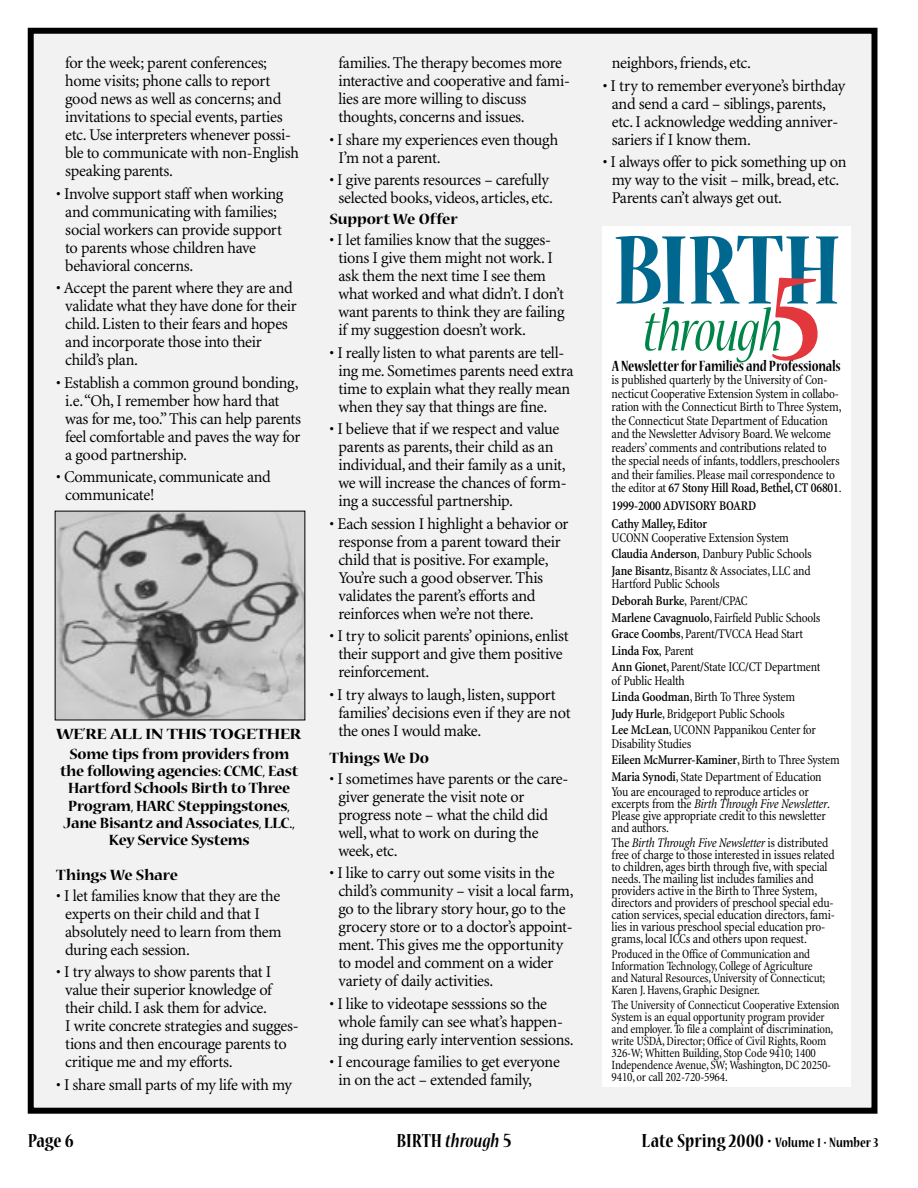
<style>
.page{position:relative;width:918px;height:1188px;background:#fff}
.page>*{position:absolute;margin:0;border:0;box-sizing:border-box;transform-origin:0 0}
.t1{font:108.6px "Nueva MM 540 200";letter-spacing:-.015em;color:#00688f}
.t2{font:65.25px "Nueva MM It 330 200";letter-spacing:-.02em;color:#008348}
.t3{font:21px "Nueva MM 540 200";color:#000}
.t4{font:21px "Nueva MM It 540 200";color:#000}
.t5{font:16.5px/18px "Minion MM 367 585 11";letter-spacing:-.015em;color:#000}
.t6{font:16.5px/17.2px "Nueva MM 540 475";letter-spacing:-.015em;color:#000;text-align:center}
.t7{font:16.5px "Nueva MM 540 200";letter-spacing:-.015em;color:#000}
.t8{font:16.5px "Nueva MM 540 750";letter-spacing:-.015em;color:#000;scale:.95 1}
.t9{font:13.5px/12px "Minion MM 367 465 11";letter-spacing:-.015em;color:#000}
.t10{font:13.5px/18px "Minion MM 485 465 11";letter-spacing:-.015em;color:#000}
.t11{font:13.5px "Minion MM It 367 465 11";letter-spacing:-.02em;color:#000}
.t12{font:12.75px/12px "Minion MM 367 465 11";letter-spacing:-.015em;color:#000}
.s1{font-family:"Nueva MM 540 200";font-size:138.9px;color:#e1373d}
.s2{font-family:"Minion MM 367 465 11"}
.s3{font-family:"Minion MM 485 465 11"}
.s4{font-family:"Nueva MM 540 200"}
.s5{font-family:"Nueva MM 540 200";font-size:22.5px}
.s6{font-size:15px}
</style>
<div class="page">
<div style="left:34px;top:34px;width:838px;height:1074px;background:#f2f2f2"></div>
<div style="left:28px;top:28px;width:850px;height:1086px;border:6px solid #000"></div>
<div style="left:603px;top:227px;width:248px;height:860px;background:#fff"></div>
<img style="left:57px;top:513px;width:246px;height:205px">
<p class="t5" style="left:65px;top:55px;width:235px">for the week; parent conferences; home visits; phone calls to report good news as well as concerns; and invitations to special events, parties etc. Use interpreters whenever possi&shy;ble to communicate with non-English speaking parents.</p>
<p class="t5" style="left:65px;top:186px;width:220px;text-indent:-9px">• Involve support staff when working and communicating with families; social workers can provide support to parents whose children have behavioral concerns.</p>
<p class="t5" style="left:65px;top:280px;width:233px;text-indent:-9px">• Accept the parent where they are and validate what they have done for their child. Listen to their fears and hopes and incorporate those into their child’s plan.</p>
<p class="t5" style="left:65px;top:375px;width:237px;text-indent:-9px">• Establish a common ground bonding, i.e.“Oh, I remember how hard that was for me, too.” This can help parents feel comfortable and paves the way for a good partnership.</p>
<p class="t5" style="left:65px;top:469px;width:207px;text-indent:-9px">• Communicate, communicate and communicate!</p>
<p class="t8" style="left:56px;top:727px;width:260px">WE’RE ALL IN THIS TOGETHER</p>
<p class="t6" style="left:60px;top:746px;width:240px">Some tips from providers from the following agencies: CCMC, East<br>Hartford Schools Birth to Three<br>Program, HARC Steppingstones,<br>Jane Bisantz and Associates, LLC.,<br>Key Service Systems</p>
<p class="t6" style="left:56px;top:867px;width:123px">Things We Share</p>
<p class="t5" style="left:65px;top:888px;width:218px;text-indent:-9px">• I let families know that they are the experts on their child and that I absolutely need to learn from them during each session.</p>
<p class="t5" style="left:65px;top:964px;width:235px;text-indent:-9px">• I try always to show parents that I value their superior knowledge of their child. I ask them for advice.<br>I write concrete strategies and sugges&shy;tions and then encourage parents to critique me and my efforts.</p>
<p class="t5" style="left:56px;top:1077px;width:237px">• I share small parts of my life with my</p>
<p class="t5" style="left:338px;top:55px;width:233px">families. The therapy becomes more interactive and cooperative and fami&shy;lies are more willing to discuss thoughts, concerns and issues.</p>
<p class="t5" style="left:338px;top:132px;width:221px;text-indent:-9px">• I share my experiences even though<br>I’m not a parent.</p>
<p class="t5" style="left:329px;top:172px;width:225px;text-align:center">• I give parents resources – carefully selected books, videos, articles, etc.</p>
<p class="t6" style="left:329px;top:211px;width:130px">Support We Offer</p>
<p class="t5" style="left:338px;top:232px;width:228px;text-indent:-9px">• I let families know that the sugges&shy;tions I give them might not work. I ask them the next time I see them what worked and what didn’t. I don’t want parents to think they are failing if my suggestion doesn’t work.</p>
<p class="t5" style="left:338px;top:345px;width:237px;text-indent:-9px">• I really listen to what parents are tell&shy;ing me. Sometimes parents need extra time to explain what they really mean when they say that things are fine.</p>
<p class="t5" style="left:338px;top:421px;width:230px;text-indent:-9px">• I believe that if we respect and value parents as parents, their child as an individual, and their family as a unit, we will increase the chances of form&shy;ing a successful partnership.</p>
<p class="t5" style="left:338px;top:516px;width:232px;text-indent:-9px">• Each session I highlight a behavior or response from a parent toward their child that is positive. For example, You’re such a good observer. This validates the parent’s efforts and reinforces when we’re not there.</p>
<p class="t5" style="left:338px;top:628px;width:232px;text-indent:-9px">• I try to solicit parents’ opinions, enlist their support and give them positive reinforcement.</p>
<p class="t5" style="left:338px;top:687px;width:234px;text-indent:-9px">• I try always to laugh, listen, support families’ decisions even if they are not the ones I would make.</p>
<p class="t6" style="left:329px;top:750px;width:101px">Things We Do</p>
<p class="t5" style="left:338px;top:771px;width:231px;text-indent:-9px">• I sometimes have parents or the care&shy;giver generate the visit note or progress note – what the child did well, what to work on during the week, etc.</p>
<p class="t5" style="left:338px;top:865px;width:237px;text-indent:-9px">• I like to carry out some visits in the child’s community – visit a local farm, go to the library story hour, go to the grocery store or to a doctor’s appoint&shy;ment. This gives me the opportunity to model and comment on a wider variety of daily activities.</p>
<p class="t5" style="left:338px;top:996px;width:237px;text-indent:-9px">• I like to videotape sesssions so the whole family can see what’s happen&shy;ing during early intervention sessions.</p>
<p class="t5" style="left:338px;top:1054px;width:223px;text-indent:-9px">• I encourage families to get everyone in on the act – extended family,</p>
<p class="t5" style="left:612px;top:55px;width:141px">neighbors, friends, etc.</p>
<p class="t5" style="left:612px;top:78px;width:235px;text-indent:-9px">• I try to remember everyone’s birthday and send a card – siblings, parents, etc. I acknowledge wedding anniver&shy;sariers if I know them.</p>
<p class="t5" style="left:612px;top:154px;width:236px;text-indent:-9px">• I always offer to pick something up on my way to the visit – milk, bread, etc.<br>Parents can’t always get out.</p>
<h1 class="t1" style="left:613px;top:226px;width:230px">BIRTH</h1>
<h2 class="t2" style="left:643px;top:304px;width:181px">through<span class="s1">5</span></h2>
<p class="t9" style="left:612px;top:388px;width:232px;line-height:13.5px">necticut Cooperative Extension System in collabo&shy;ration with the Connecticut Birth to Three System, the Connecticut State Department of Education and the Newsletter Advisory Board.We welcome readers’ comments and contributions related to the special needs of infants, toddlers, preschoolers and their families. Please mail correspondence to</p>
<p class="t10" style="left:612px;top:480px;width:231px"><span class="s2">the editor at</span> 67 Stony Hill Road, Bethel, CT 06801<span class="s2">.<br></span>1999-2000 ADVISORY BOARD<br>Cathy Malley, Editor</p>
<p class="t9" style="left:612px;top:530px;width:202px;line-height:16.5px">UCONN Cooperative Extension System<br><span class="s3">Claudia Anderson</span>, Danbury Public Schools<br><span class="s3">Jane Bisantz</span>, Bisantz &amp; Associates, LLC and</p>
<p class="t9" style="left:612px;top:579px;width:110px">Hartford Public Schools</p>
<p class="t10" style="left:612px;top:593px;width:138px">Deborah Burke<span class="s2">, Parent/CPAC</span></p>
<p class="t9" style="left:612px;top:610px;width:211px;line-height:16.5px"><span class="s3">Marlene Cavagnuolo</span>, Fairfield Public Schools<br><span class="s3">Grace Coombs</span>, Parent/TVCCA Head Start</p>
<p class="t10" style="left:612px;top:642px;width:84px">Linda Fox<span class="s2">, Parent</span></p>
<p class="t9" style="left:612px;top:661px;width:210px;line-height:13.5px"><span class="s3">Ann Gionet</span>, Parent/State ICC/CT Department of Public Health</p>
<p class="t9" style="left:612px;top:690px;width:206px;line-height:16.5px"><span class="s3">Linda Goodman</span>, Birth To Three System<br><span class="s3">Judy Hurle</span>, Bridgeport Public Schools<br><span class="s3">Lee McLean</span>, UCONN Pappanikou Center for</p>
<p class="t9" style="left:612px;top:738px;width:81px">Disability Studies</p>
<p class="t10" style="left:612px;top:752px;width:230px">Eileen McMurrer-Kaminer<span class="s2">, Birth to Three System</span></p>
<p class="t9" style="left:612px;top:770px;width:212px;line-height:15px"><span class="s3">Maria Synodi</span>, State Department of Education<br>You are encouraged to reproduce articles or</p>
<p class="t11" style="left:612px;top:798px;width:220px"><span class="s2">excerpts from the</span> Birth Through Five Newsletter<span class="s2">.</span></p>
<p class="t9" style="left:612px;top:811px;width:216px">Please give appropriate credit to this newsletter and authors.</p>
<p class="t11" style="left:612px;top:837px;width:218px"><span class="s2">The</span> Birth Through Five Newsletter <span class="s2">is distributed</span></p>
<p class="t9" style="left:612px;top:850px;width:225px">free of charge to those interested in issues related to children, ages birth through five, with special needs. The mailing list includes families and providers active in the Birth to Three System, directors and providers of preschool special edu&shy;cation services, special education directors, fami&shy;lies in various preschool special education pro&shy;grams, local ICCs and others upon request.</p>
<p class="t12" style="left:612px;top:949px;width:215px">Produced in the Office of Communication and Information Technology, College of Agriculture and Natural Resources, University of Connecticut; Karen J. Havens, Graphic Designer.</p>
<p class="t12" style="left:612px;top:1000px;width:230px">The University of Connecticut Cooperative Extension System is an equal opportunity program provider and employer. To file a complaint of discrimination, write USDA, Director; Office of Civil Rights, Room 326-W; Whitten Building, Stop Code 9410; 1400<br>Independence Avenue, SW; Washington, DC 20250- 9410, or call 202-720-5964.</p>
<p class="t7" style="left:612px;top:359px;width:230px">A Newsletter for Families and Professionals</p>
<p class="t9" style="left:612px;top:375px;width:217px">is published quarterly by the University of Con-</p>
<p class="t3" style="left:28px;top:1132px;width:48px">Page 6</p>
<p class="t4" style="left:396px;top:1132px;width:117px"><span class="s4">BIRTH</span> through <span class="s5">5</span></p>
<p class="t3" style="left:642px;top:1132px;width:238px">Late Spring 2000 • <span class="s6">Volume 1 • Number 3</span></p>
</div>
